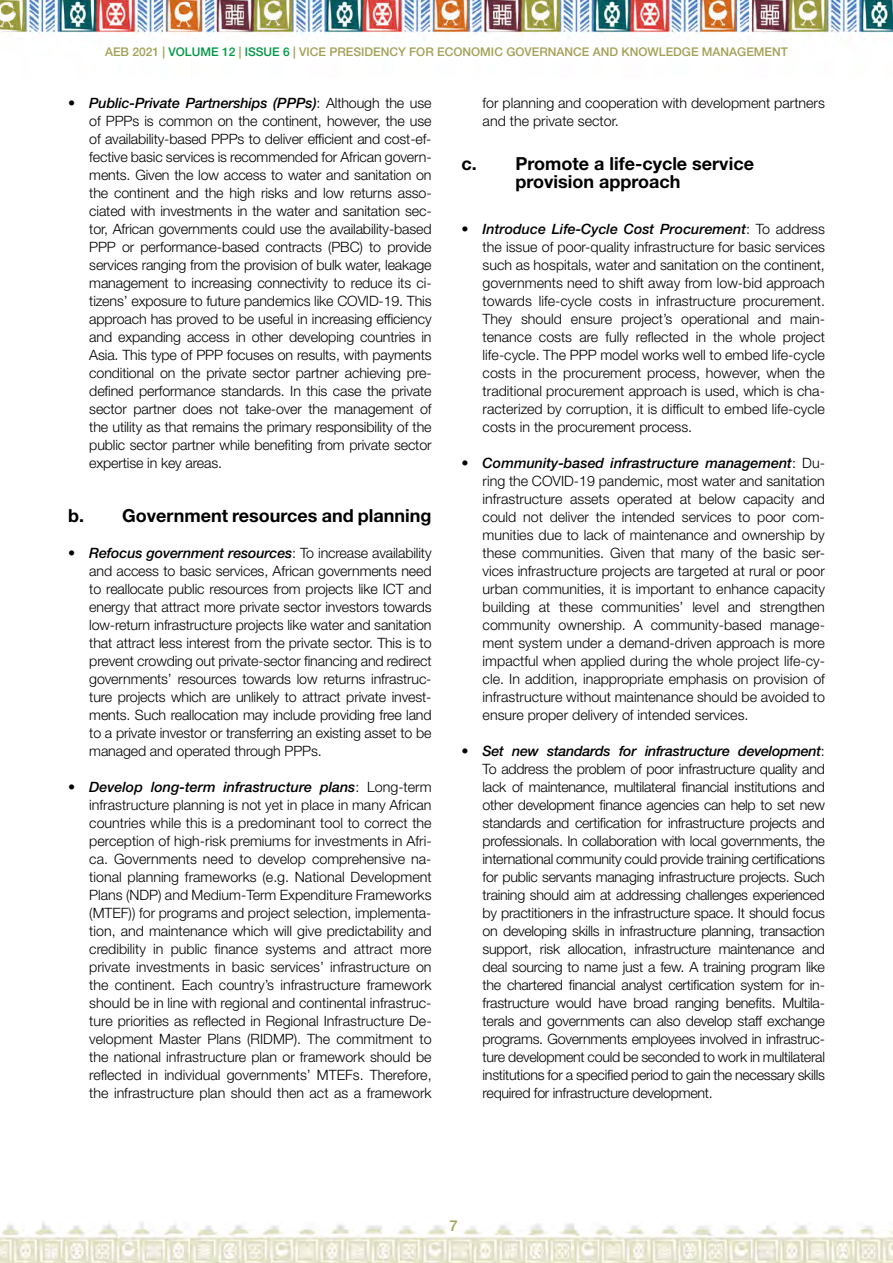
<style>
.page{position:relative;width:893px;height:1263px;background:#fff}
.page>*{position:absolute;margin:0;border:0;box-sizing:border-box;transform-origin:0 0}
.t1{font:700 18px/18px "Helvetica Neue LT Std";color:#000}
.t2{font:500 15px "Helvetica Neue LT Std";color:#a2a157}
.t3{font:300 14.25px/18px "Helvetica Neue LT Std";color:#000;text-align:justify}
.t4{font:500 12px "Helvetica Neue LT Std";color:#a2a157}
.s1{color:#009846}
.s2{font-weight:500;font-style:italic}
</style>
<div class="page">
<img style="left:0;top:0;width:893px;height:1263px">
<p class="t4" style="left:105px;top:45px;width:684px">AEB 2021 | <span class="s1">VOLUME 12</span> | <span class="s1">ISSUE 6</span> | VICE PRESIDENCY FOR ECONOMIC GOVERNANCE AND KNOWLEDGE MANAGEMENT</p>
<p class="t3" style="left:89px;top:94px;width:344px;text-indent:-21px">• <span class="s2">Public-Private Partnerships (PPPs)</span>: Although the use of PPPs is common on the continent, however, the use of availability-based PPPs to deliver efficient and cost-ef&shy;fective basic services is recommended for African govern&shy;ments. Given the low access to water and sanitation on the continent and the high risks and low returns asso&shy;ciated with investments in the water and sanitation sec&shy;tor, African governments could use the availability-based PPP or performance-based contracts (PBC) to provide services ranging from the provision of bulk water, leakage management to increasing connectivity to reduce its ci&shy;tizens’ exposure to future pandemics like COVID-19. This approach has proved to be useful in increasing efficiency and expanding access in other developing countries in Asia. This type of PPP focuses on results, with payments conditional on the private sector partner achieving pre&shy;defined performance standards. In this case the private sector partner does not take-over the management of the utility as that remains the primary responsibility of the public sector partner while benefiting from private sector expertise in key areas.</p>
<p class="t1" style="left:68px;top:506px;width:365px">b. Government resources and planning</p>
<p class="t3" style="left:89px;top:544px;width:344px;text-indent:-21px">• <span class="s2">Refocus government resources</span>: To increase availability and access to basic services, African governments need to reallocate public resources from projects like ICT and energy that attract more private sector investors towards low-return infrastructure projects like water and sanitation that attract less interest from the private sector. This is to prevent crowding out private-sector financing and redirect governments’ resources towards low returns infrastruc&shy;ture projects which are unlikely to attract private invest&shy;ments. Such reallocation may include providing free land to a private investor or transferring an existing asset to be managed and operated through PPPs.</p>
<p class="t3" style="left:89px;top:778px;width:344px;text-indent:-21px">• <span class="s2">Develop long-term infrastructure plans</span>: Long-term infrastructure planning is not yet in place in many African countries while this is a predominant tool to correct the perception of high-risk premiums for investments in Afri&shy;ca. Governments need to develop comprehensive na&shy;tional planning frameworks (e.g. National Development Plans (NDP) and Medium-Term Expenditure Frameworks (MTEF)) for programs and project selection, implementa&shy;tion, and maintenance which will give predictability and credibility in public finance systems and attract more private investments in basic services’ infrastructure on the continent. Each country’s infrastructure framework should be in line with regional and continental infrastruc&shy;ture priorities as reflected in Regional Infrastructure De&shy;velopment Master Plans (RIDMP). The commitment to the national infrastructure plan or framework should be reflected in individual governments’ MTEFs. Therefore, the infrastructure plan should then act as a framework</p>
<p class="t3" style="left:483px;top:94px;width:344px">for planning and cooperation with development partners and the private sector.</p>
<p class="t1" style="left:515px;top:154px;width:240px;text-indent:-54px">c. Promote a life-cycle service provision approach</p>
<p class="t3" style="left:483px;top:220px;width:344px;text-indent:-21px">• <span class="s2">Introduce Life-Cycle Cost Procurement</span>: To address the issue of poor-quality infrastructure for basic services such as hospitals, water and sanitation on the continent, governments need to shift away from low-bid approach towards life-cycle costs in infrastructure procurement.<br>They should ensure project’s operational and main&shy;tenance costs are fully reflected in the whole project life-cycle. The PPP model works well to embed life-cycle costs in the procurement process, however, when the traditional procurement approach is used, which is cha&shy;racterized by corruption, it is difficult to embed life-cycle costs in the procurement process.</p>
<p class="t3" style="left:483px;top:454px;width:344px;text-indent:-21px">• <span class="s2">Community-based infrastructure management</span>: Du&shy;ring the COVID-19 pandemic, most water and sanitation infrastructure assets operated at below capacity and could not deliver the intended services to poor com&shy;munities due to lack of maintenance and ownership by these communities. Given that many of the basic ser&shy;vices infrastructure projects are targeted at rural or poor urban communities, it is important to enhance capacity building at these communities’ level and strengthen community ownership. A community-based manage&shy;ment system under a demand-driven approach is more impactful when applied during the whole project life-cy&shy;cle. In addition, inappropriate emphasis on provision of infrastructure without maintenance should be avoided to ensure proper delivery of intended services.</p>
<p class="t3" style="left:483px;top:742px;width:344px;text-indent:-21px">• <span class="s2">Set new standards for infrastructure development</span>:<br>To address the problem of poor infrastructure quality and lack of maintenance, multilateral financial institutions and other development finance agencies can help to set new standards and certification for infrastructure projects and professionals. In collaboration with local governments, the international community could provide training certifications for public servants managing infrastructure projects. Such training should aim at addressing challenges experienced by practitioners in the infrastructure space. It should focus on developing skills in infrastructure planning, transaction support, risk allocation, infrastructure maintenance and deal sourcing to name just a few. A training program like the chartered financial analyst certification system for in&shy;frastructure would have broad ranging benefits. Multila&shy;terals and governments can also develop staff exchange programs. Governments employees involved in infrastruc&shy;ture development could be seconded to work in multilateral institutions for a specified period to gain the necessary skills required for infrastructure development.</p>
<p class="t2" style="left:449px;top:1216px;width:10px">7</p>
</div>
